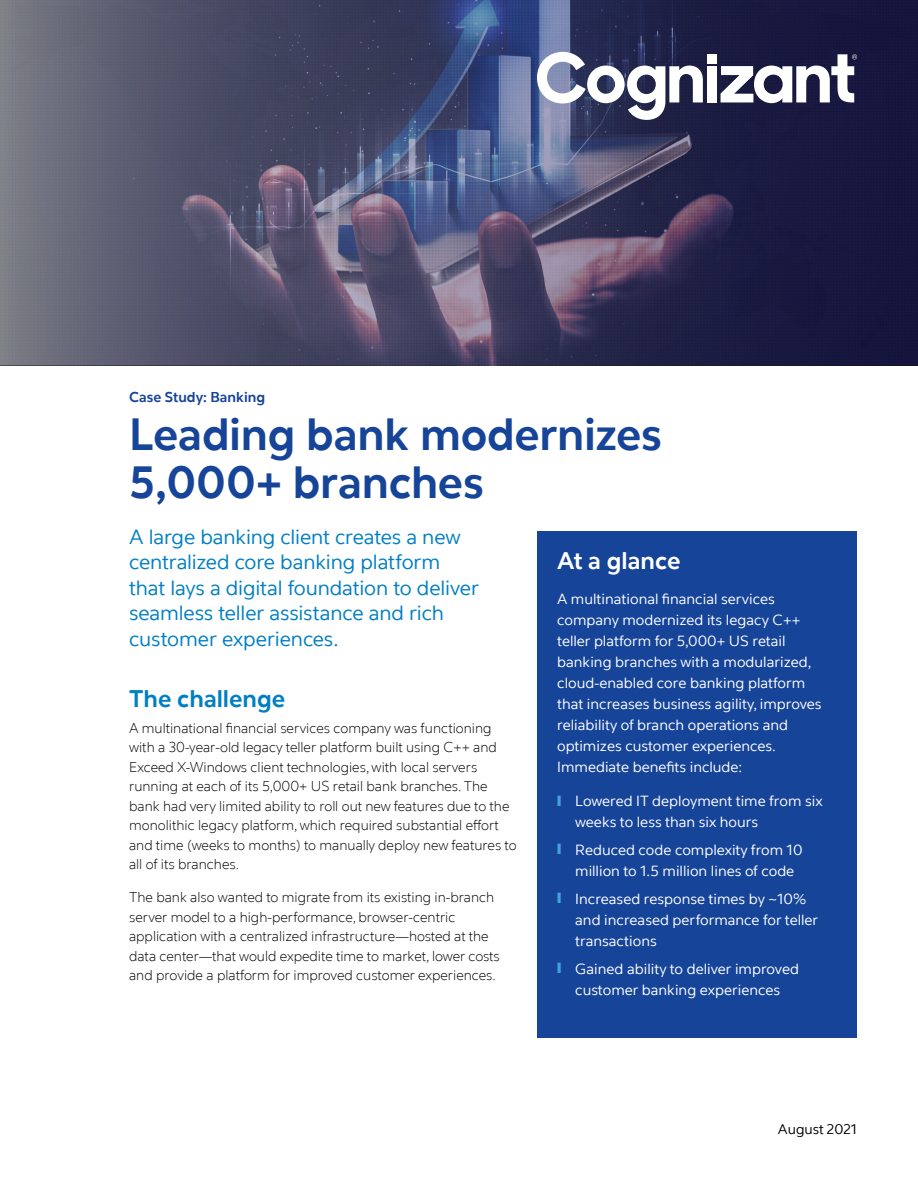
<style>
.page{position:relative;width:918px;height:1188px;background:#fff}
.page>*{position:absolute;margin:0;border:0;box-sizing:border-box;transform-origin:0 0}
.t1{font:700 45px/48px "Cognizant Sans";letter-spacing:-.005em;color:#164499}
.t2{font:700 24px "Cognizant Sans";color:#007fc4}
.t3{font:700 24px "Cognizant Sans";color:#fff}
.t4{font:21px/25.5px "Cognizant Sans";letter-spacing:-.01em;color:#007fc4}
.t5{font:15px/21px "Cognizant Sans";color:#fff}
.t6{font:300 14.25px/19.5px "Cognizant Sans";color:#000}
.t7{font:700 14.25px "Cognizant Sans";color:#164499}
.t8{font:14.25px "Cognizant Sans";color:#000}
.s1{color:#44a3db}
</style>
<div class="page">
<svg style="left:3px;top:3px;width:912px;height:360px"></svg>
<div style="left:537px;top:531px;width:320px;height:507px;background:#164499"></div>
<div style="left:707px;top:54px;width:10px;height:9px;background:#fff"></div>
<div style="left:707px;top:66px;width:10px;height:37px;background:#fff"></div>
<svg style="left:537px;top:52px;width:166px;height:68px"></svg>
<svg style="left:721px;top:54px;width:136px;height:49px"></svg>
<p class="t7" style="left:129px;top:388px;width:138px">Case Study: Banking</p>
<h1 class="t1" style="left:129px;top:411px;width:534px">Leading bank modernizes<br>5,000+ branches</h1>
<h3 class="t4" style="left:129px;top:524px;width:351px">A large banking client creates a new centralized core banking platform that lays a digital foundation to deliver seamless teller assistance and rich customer experiences.</h3>
<h2 class="t2" style="left:129px;top:683px;width:158px">The challenge</h2>
<p class="t6" style="left:129px;top:718px;width:389px">A multinational financial services company was functioning with a 30-year-old legacy teller platform built using C++ and Exceed X-Windows client technologies, with local servers running at each of its 5,000+ US retail bank branches. The bank had very limited ability to roll out new features due to the monolithic legacy platform, which required substantial effort and time (weeks to months) to manually deploy new features to all of its branches.</p>
<p class="t6" style="left:129px;top:888px;width:372px">The bank also wanted to migrate from its existing in-branch server model to a high-performance, browser-centric application with a centralized infrastructure—hosted at the data center—that would expedite time to market, lower costs and provide a platform for improved customer experiences.</p>
<h2 class="t3" style="left:557px;top:545px;width:125px">At a glance</h2>
<p class="t5" style="left:557px;top:588px;width:266px">A multinational financial services company modernized its legacy C++ teller platform for 5,000+ US retail banking branches with a modularized, cloud-enabled core banking platform that increases business agility, improves reliability of branch operations and optimizes customer experiences.<br>Immediate benefits include:</p>
<p class="t5" style="left:575px;top:791px;width:249px;text-indent:-18px"><span class="s1">❙</span> Lowered IT deployment time from six weeks to less than six hours</p>
<p class="t5" style="left:575px;top:840px;width:229px;text-indent:-18px"><span class="s1">❙</span> Reduced code complexity from 10 million to 1.5 million lines of code</p>
<p class="t5" style="left:575px;top:888px;width:245px;text-indent:-18px"><span class="s1">❙</span> Increased response times by ~10% and increased performance for teller transactions</p>
<p class="t5" style="left:557px;top:958px;width:243px;text-align:center"><span class="s1">❙</span> Gained ability to deliver improved customer banking experiences</p>
<p class="t8" style="left:778px;top:1120px;width:81px">August 2021</p>
</div>
